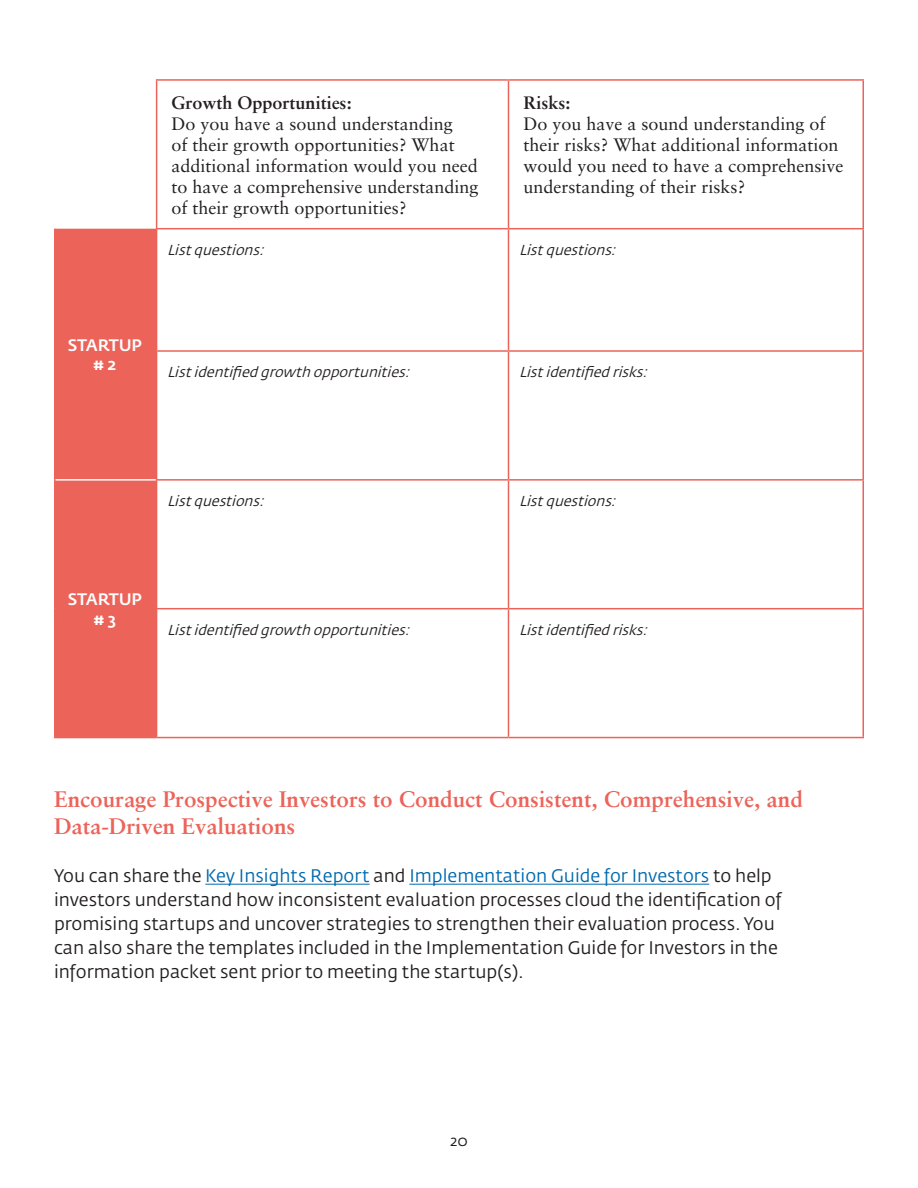
<style>
.page{position:relative;width:918px;height:1188px;background:#fff}
.page>*{position:absolute;margin:0;border:0;box-sizing:border-box;transform-origin:0 0}
.t1{font:700 22.5px/27px "Sabon LT Pro";color:#ec6359}
.t2{font:18px/24px "Fedra Sans Std";color:#231f20}
.t3{font:18px/21px "Sabon LT Pro";color:#231f20}
.t4{font:700 18px "Sabon LT Pro";color:#231f20}
.t5{font:500 16.5px/19.5px "Fedra Sans Std";letter-spacing:-.01em;color:#fff;text-align:center}
.t6{font:15px "Fedra Sans Std";color:#231f20}
.t7{font:italic 14.25px "Fedra Sans Std";color:#231f20}
.s1{color:#0069ae}
</style>
<div class="page">
<svg style="left:157px;top:81px;width:705px;height:656px"></svg>
<div style="left:56px;top:229px;width:100px;height:508px;background:#ec6359"></div>
<hr style="left:156px;top:79px;width:353px;height:2px;background:#ec6359">
<hr style="left:156px;top:81px;width:1px;height:147px;background:#ec6359">
<hr style="left:508px;top:79px;width:356px;height:2px;background:#ec6359">
<hr style="left:508px;top:81px;width:1px;height:147px;background:#ec6359">
<hr style="left:862px;top:81px;width:2px;height:147px;background:#ec6359">
<hr style="left:54px;top:229px;width:2px;height:122px;background:#ec6359">
<hr style="left:156px;top:228px;width:353px;height:1px;background:#ec6359">
<hr style="left:156px;top:229px;width:1px;height:121px;background:#ec6359">
<hr style="left:508px;top:228px;width:356px;height:1px;background:#ec6359">
<hr style="left:508px;top:229px;width:1px;height:121px;background:#ec6359">
<hr style="left:862px;top:229px;width:2px;height:121px;background:#ec6359">
<hr style="left:54px;top:351px;width:2px;height:129px;background:#ec6359">
<hr style="left:156px;top:350px;width:353px;height:2px;background:#ec6359">
<hr style="left:156px;top:352px;width:1px;height:127px;background:#ec6359">
<hr style="left:508px;top:350px;width:356px;height:2px;background:#ec6359">
<hr style="left:508px;top:352px;width:1px;height:127px;background:#ec6359">
<hr style="left:862px;top:352px;width:2px;height:127px;background:#ec6359">
<hr style="left:54px;top:480px;width:2px;height:129px;background:#ec6359">
<hr style="left:156px;top:479px;width:353px;height:2px;background:#ec6359">
<hr style="left:156px;top:481px;width:1px;height:127px;background:#ec6359">
<hr style="left:508px;top:479px;width:356px;height:2px;background:#ec6359">
<hr style="left:508px;top:481px;width:1px;height:127px;background:#ec6359">
<hr style="left:862px;top:481px;width:2px;height:127px;background:#ec6359">
<hr style="left:54px;top:609px;width:2px;height:128px;background:#ec6359">
<hr style="left:156px;top:608px;width:353px;height:1px;background:#ec6359">
<hr style="left:156px;top:609px;width:1px;height:128px;background:#ec6359">
<hr style="left:508px;top:608px;width:356px;height:1px;background:#ec6359">
<hr style="left:508px;top:609px;width:1px;height:128px;background:#ec6359">
<hr style="left:862px;top:609px;width:2px;height:128px;background:#ec6359">
<hr style="left:54px;top:737px;width:103px;height:1px;background:#ec6359">
<hr style="left:157px;top:737px;width:352px;height:1px;background:#ec6359">
<hr style="left:508px;top:737px;width:356px;height:1px;background:#ec6359">
<hr style="left:56px;top:479px;width:100px;height:2px;background:#fff">
<hr style="left:205px;top:884px;width:165px;height:1px;background:#0069ae">
<hr style="left:409px;top:884px;width:300px;height:1px;background:#0069ae">
<p class="t4" style="left:172px;top:91px;width:182px">Growth Opportunities:</p>
<p class="t3" style="left:172px;top:112px;width:309px">Do you have a sound understanding<br>of their growth opportunities? What additional information would you need to have a comprehensive understanding of their growth opportunities?</p>
<p class="t4" style="left:524px;top:91px;width:49px">Risks:</p>
<p class="t3" style="left:524px;top:112px;width:322px">Do you have a sound understanding of their risks? What additional information would you need to have a comprehensive understanding of their risks?</p>
<p class="t7" style="left:167px;top:241px;width:103px">Listquestions:</p>
<p class="t7" style="left:519px;top:241px;width:103px">Listquestions:</p>
<p class="t5" style="left:68px;top:335px;width:76px">STARTUP # 2</p>
<p class="t7" style="left:167px;top:363px;width:248px">Listidentifiedgrowthopportunities:</p>
<p class="t7" style="left:519px;top:363px;width:134px">Listidentifiedrisks:</p>
<p class="t7" style="left:167px;top:492px;width:103px">Listquestions:</p>
<p class="t7" style="left:519px;top:492px;width:103px">Listquestions:</p>
<p class="t5" style="left:68px;top:590px;width:76px">STARTUP # 3</p>
<p class="t7" style="left:167px;top:621px;width:248px">Listidentifiedgrowthopportunities:</p>
<p class="t7" style="left:519px;top:621px;width:134px">Listidentifiedrisks:</p>
<p class="t1" style="left:54px;top:785px;width:750px">Encourage Prospective Investors to Conduct Consistent, Comprehensive, and<br>Data-Driven Evaluations</p>
<p class="t2" style="left:54px;top:864px;width:729px">You can share the <span class="s1">Key Insights Report</span> and <span class="s1">Implementation Guide for Investors</span> to help investors understand how inconsistent evaluation processes cloud the identification of promising startups and uncover strategies to strengthen their evaluation process. You can also share the templates included in the Implementation Guide for Investors in the information packet sent prior to meeting the startup(s).</p>
<p class="t6" style="left:450px;top:1131px;width:19px">20</p>
</div>
